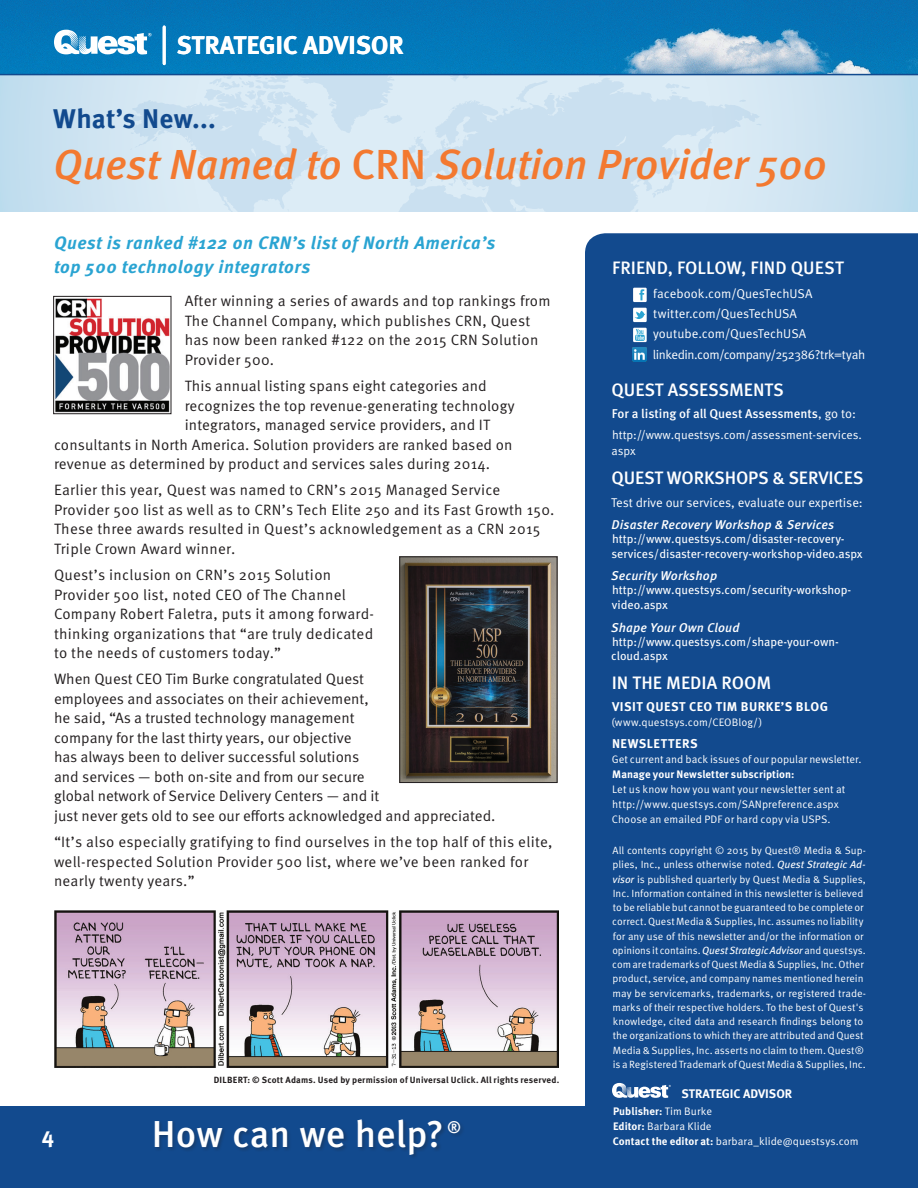
<style>
.page{position:relative;width:918px;height:1188px;background:#fff}
.page>*{position:absolute;margin:0;border:0;box-sizing:border-box;transform-origin:0 0}
.t1{font:italic 500 42px "Meta OT";letter-spacing:-.01em;color:#f37930}
.t2{font:500 37.5px "Meta OT";color:#fff}
.t3{font:700 27px "Meta OT";letter-spacing:.005em;color:#124a8e}
.t4{font:700 25.5px "Meta OT";color:#fff}
.t5{font:700 22.5px "Meta OT";color:#fff}
.Legal_Heading{font:500 18px "Meta OT";letter-spacing:-.005em;color:#fff}
.t6{font:italic 700 18px "Meta OT";letter-spacing:.03em;color:#2aa4d2}
.t7{font:500 16.5px "Meta OT";color:#fff}
.t8{font:15px/19.5px "Meta OT Norm";letter-spacing:.01em;color:#231f20}
.t9{font:12.75px "Meta OT Norm";letter-spacing:-.005em;color:#fff}
.t10{font:italic 500 12.75px "Meta OT";letter-spacing:.01em;color:#fff}
.t11{font:500 12.75px "Meta OT";color:#fff}
.Legal_Body_Text{font:700 12.75px "Meta OT";letter-spacing:.035em;color:#fff}
.t12{font:12.75px "Meta OT Norm";letter-spacing:-.03em;color:#fff}
.t13{font:700 12.45px "Meta OT";color:#fff}
.t14{font:12px/15px "Meta OT";letter-spacing:-.005em;color:#fff}
.t15{font:12px/16.2px "Meta OT Norm";color:#fff}
.Legal_Body_Text-2{font:10.8px/15px "Meta OT Norm";letter-spacing:.005em;color:#fff}
.t16{font:700 10.8px "Meta OT";letter-spacing:.005em;color:#fff}
.t17{font:10.5px/14.2px "Meta OT Norm";letter-spacing:-.005em;color:#fff}
.t18{font:700 9px "Meta OT";letter-spacing:.025em;color:#231f20}
.s1{font-style:normal}
.s2{font-family:"Meta OT Norm";font-weight:400}
.s3{font-family:"Meta OT";font-weight:700}
.s4{font-family:"Meta OT";font-style:italic}
</style>
<div class="page">
<svg style="left:0;top:75px;width:918px;height:136px;background:#cfe3f1"></svg>
<div style="left:585px;top:233px;width:333px;height:874px;background:#124a8e"></div>
<img style="left:0;top:0;width:918px;height:74px">
<hr style="left:0;top:74px;width:918px;height:1px;background:#124a8e">
<div style="left:0;top:1107px;width:918px;height:81px;background:#124a8e"></div>
<svg style="left:633px;top:348px;width:13px;height:13px"></svg>
<svg style="left:54px;top:30px;width:98px;height:25px"></svg>
<svg style="left:612px;top:1083px;width:59px;height:15px"></svg>
<hr style="left:163px;top:27px;width:3px;height:37px;background:#fff">
<div style="left:633px;top:288px;width:14px;height:14px;background:#fff"></div>
<svg style="left:639px;top:289px;width:5px;height:11px"></svg>
<div style="left:633px;top:308px;width:14px;height:14px;background:#fff"></div>
<svg style="left:634px;top:311px;width:11px;height:8px"></svg>
<div style="left:633px;top:328px;width:14px;height:14px;background:#fff"></div>
<svg style="left:635px;top:329px;width:10px;height:12px"></svg>
<img style="left:54px;top:911px;width:504px;height:157px">
<div style="left:154px;top:1119px;width:311px;height:40px;background:#231f20;opacity:.3"></div>
<img style="left:55px;top:298px;width:114px;height:114px">
<div style="left:53px;top:296px;width:118px;height:118px;border:1px solid #231f20"></div>
<img style="left:402px;top:559px;width:153px;height:222px">
<p class="t4" style="left:177px;top:29px;width:229px">STRATEGIC ADVISOR</p>
<p class="t3" style="left:53px;top:102px;width:164px">What’s New...</p>
<p class="t1" style="left:53px;top:138px;width:776px">Quest Named to <span class="s1">CRN</span> Solution Provider 500</p>
<p class="t6" style="left:54px;top:232px;width:443px">Quest is ranked #122 on CRN’s list of North America’s</p>
<p class="t6" style="left:54px;top:256px;width:258px">top 500 technology integrators</p>
<p class="t8" style="left:185px;top:292px;width:367px">After winning a series of awards and top rankings from The Channel Company, which publishes CRN, Quest has now been ranked #122 on the 2015 CRN Solution Provider 500.</p>
<p class="t8" style="left:185px;top:376px;width:304px">This annual listing spans eight categories and</p>
<p class="t8" style="left:185px;top:396px;width:331px">recognizes the top revenue-generating technology</p>
<p class="t8" style="left:185px;top:415px;width:307px">integrators, managed service providers, and IT</p>
<p class="t8" style="left:54px;top:435px;width:460px">consultants in North America. Solution providers are ranked based on</p>
<p class="t8" style="left:54px;top:454px;width:437px">revenue as determined by product and services sales during 2014.</p>
<p class="t8" style="left:54px;top:481px;width:502px">Earlier this year, Quest was named to CRN’s 2015 Managed Service Provider 500 list as well as to CRN’s Tech Elite 250 and its Fast Growth 150.<br>These three awards resulted in Quest’s acknowledgement as a CRN 2015<br>Triple Crown Award winner.</p>
<p class="t8" style="left:54px;top:565px;width:322px">Quest’s inclusion on CRN’s 2015 Solution Provider 500 list, noted CEO of The Channel Company Robert Faletra, puts it among forward&shy;thinking organizations that “are truly dedicated to the needs of customers today.”</p>
<p class="t8" style="left:54px;top:670px;width:443px">When Quest CEO Tim Burke congratulated Quest<br>employees and associates on their achievement,<br>he said, “As a trusted technology management<br>company for the last thirty years, our objective<br>has always been to deliver successful solutions<br>and services — both on-site and from our secure<br>global network of Service Delivery Centers — and it<br>just never gets old to see our efforts acknowledged and appreciated.</p>
<p class="t8" style="left:54px;top:832px;width:500px">“It’s also especially gratifying to find ourselves in the top half of this elite, well-respected Solution Provider 500 list, where we’ve been ranked for nearly twenty years.”</p>
<p class="t5" style="left:42px;top:1121px;width:14px">4</p>
<p class="t18" style="left:214px;top:1075px;width:347px">DILBERT: © Scott Adams. Used by permission of Universal Uclick. All rights reserved.</p>
<p class="t2" style="left:152px;top:1111px;width:294px">How can we help?</p>
<p class="t7" style="left:447px;top:1118px;width:16px">®</p>
<p class="Legal_Heading" style="left:612px;top:257px;width:233px">FRIEND, FOLLOW, FIND QUEST</p>
<p class="t9" style="left:653px;top:286px;width:161px">facebook.com/QuesTechUSA</p>
<p class="t9" style="left:653px;top:306px;width:146px">twitter.com/QuesTechUSA</p>
<p class="t9" style="left:653px;top:326px;width:155px">youtube.com/QuesTechUSA</p>
<p class="t12" style="left:653px;top:347px;width:214px">linkedin.com/company/252386?trk=tyah</p>
<p class="Legal_Heading" style="left:611px;top:378px;width:174px">QUEST ASSESSMENTS</p>
<p class="t11" style="left:612px;top:406px;width:246px">For a listing of all Quest Assessments<span class="s2">, go to:</span></p>
<p class="t15" style="left:612px;top:427px;width:252px">http://www.questsys.com/assessment-services. aspx</p>
<p class="Legal_Heading" style="left:611px;top:466px;width:253px">QUEST WORKSHOPS &amp; SERVICES</p>
<p class="t9" style="left:611px;top:495px;width:253px">Test drive our services, evaluate our expertise:</p>
<p class="t10" style="left:612px;top:516px;width:224px">Disaster Recovery Workshop &amp; Services</p>
<p class="t14" style="left:611px;top:532px;width:253px">http://www.questsys.com/disaster-recovery&shy;services/disaster-recovery-workshop-video.aspx</p>
<p class="t10" style="left:611px;top:568px;width:107px">Security Workshop</p>
<p class="t14" style="left:612px;top:583px;width:241px">http://www.questsys.com/security-workshop&shy;video.aspx</p>
<p class="t10" style="left:611px;top:619px;width:130px">Shape Your Own Cloud</p>
<p class="t14" style="left:611px;top:635px;width:229px;line-height:14.4px">http://www.questsys.com/shape-your-own&shy;cloud.aspx</p>
<p class="Legal_Heading" style="left:612px;top:671px;width:161px">IN THE MEDIA ROOM</p>
<p class="Legal_Body_Text" style="left:612px;top:698px;width:217px">VISIT QUEST CEO TIM BURKE’S BLOG</p>
<p class="Legal_Body_Text-2" style="left:611px;top:715px;width:152px">(www.questsys.com/CEOBlog/)</p>
<p class="Legal_Body_Text" style="left:612px;top:735px;width:87px">NEWSLETTERS</p>
<p class="Legal_Body_Text-2" style="left:612px;top:752px;width:251px">Get current and back issues of our popular newsletter.<br><span class="s3">Manage your Newsletter subscription:<br></span>Let us know how you want your newsletter sent at http://www.questsys.com/SANpreference.aspx Choose an emailed PDF or hard copy via USPS.</p>
<p class="t17" style="left:612px;top:843px;width:255px">All contents copyright © 2015 by Quest® Media &amp; Sup&shy;plies, Inc., unless otherwise noted. <span class="s4">Quest Strategic Ad&shy;visor</span> is published quarterly by Quest Media &amp; Supplies, Inc. Information contained in this newsletter is believed to be reliable but cannot be guaranteed to be complete or correct. Quest Media &amp; Supplies, Inc. assumes no liability for any use of this newsletter and/or the information or opinions it contains. <span class="s4">Quest Strategic Advisor</span> and questsys. com are trademarks of Quest Media &amp; Supplies, Inc. Other product, service, and company names mentioned herein may be servicemarks, trademarks, or registered trade&shy;marks of their respective holders. To the best of Quest's knowledge, cited data and research findings belong to the organizations to which they are attributed and Quest Media &amp; Supplies, Inc. asserts no claim to them. Quest® is a Registered Trademark of Quest Media &amp; Supplies, Inc.</p>
<p class="t13" style="left:682px;top:1086px;width:112px">STRATEGIC ADVISOR</p>
<p class="t16" style="left:613px;top:1105px;width:101px">Publisher: <span class="s2">Tim Burke</span></p>
<p class="Legal_Body_Text-2" style="left:613px;top:1119px;width:100px"><span class="s3">Editor:</span> Barbara Klide</p>
<p class="Legal_Body_Text-2" style="left:613px;top:1134px;width:247px"><span class="s3">Contact the editor at:</span> barbara_klide@questsys.com</p>
</div>
